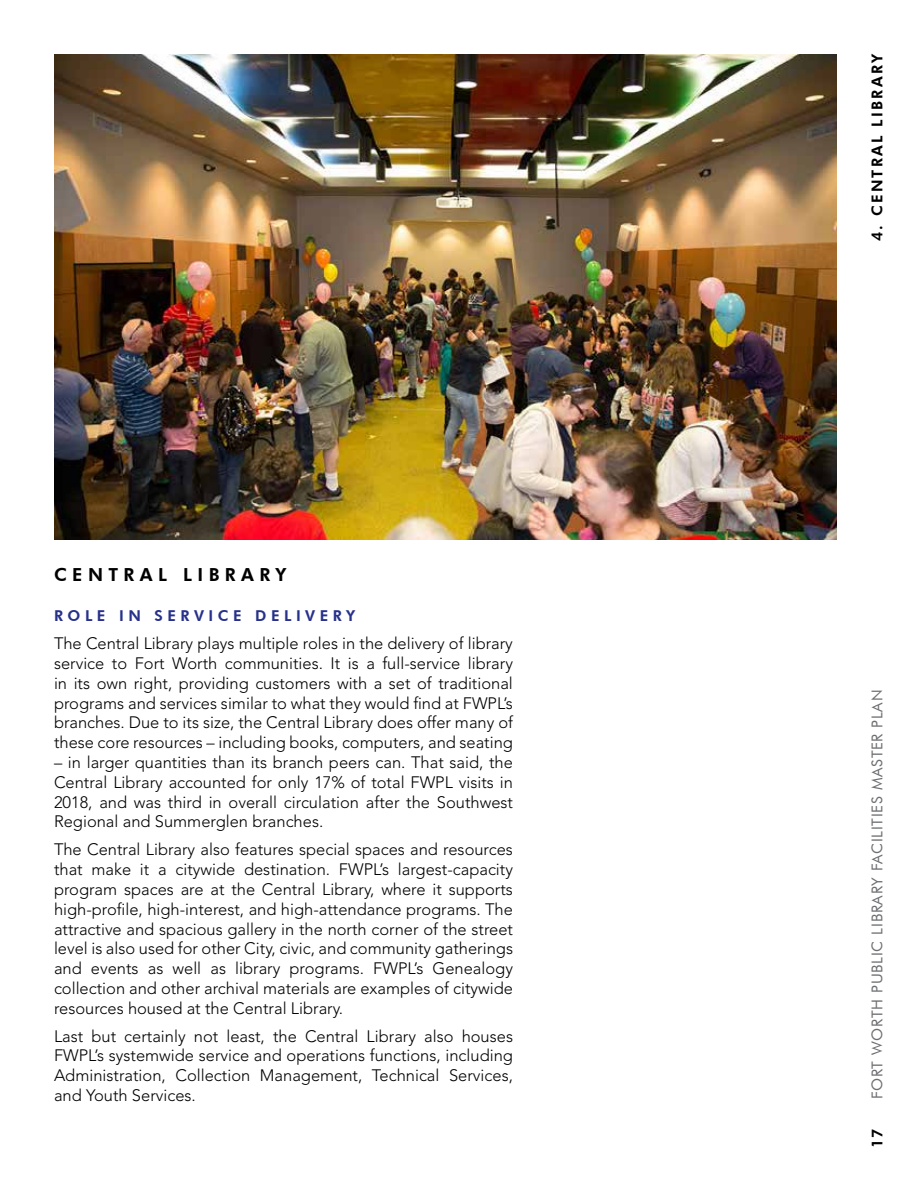
<style>
.page{position:relative;width:918px;height:1188px;background:#fff}
.page>*{position:absolute;margin:0;border:0;box-sizing:border-box;transform-origin:0 0}
.t1{font:800 18px "Futura BT";letter-spacing:.3em;color:#000}
.t2{font:300 16.5px/19.8px "Avenir LT Std";color:#000;text-align:justify}
.t3{font:15px "Futura BT";letter-spacing:.05em;color:#6d6e71}
.t4{font:800 15px "Futura BT";letter-spacing:.3em;color:#27318b}
.t5{font:800 15px "Futura BT";letter-spacing:.15em;color:#000}
</style>
<div class="page">
<img style="left:54px;top:54px;width:783px;height:486px">
<p class="t1" style="left:54px;top:563px;width:234px">CENTRAL LIBRARY</p>
<p class="t4" style="left:54px;top:607px;width:303px">ROLE IN SERVICE DELIVERY</p>
<p class="t2" style="left:54px;top:634px;width:461px">The Central Library plays multiple roles in the delivery of library service to Fort Worth communities. It is a full-service library in its own right, providing customers with a set of traditional programs and services similar to what they would find at FWPL’s branches. Due to its size, the Central Library does offer many of these core resources – including books, computers, and seating</p>
<p class="t2" style="left:54px;top:753px;width:461px">– in larger quantities than its branch peers can. That said, the Central Library accounted for only 17% of total FWPL visits in 2018, and was third in overall circulation after the Southwest Regional and Summerglen branches.</p>
<p class="t2" style="left:54px;top:840px;width:461px">The Central Library also features special spaces and resources that make it a citywide destination. FWPL’s largest-capacity program spaces are at the Central Library, where it supports high-profile, high-interest, and high-attendance programs. The attractive and spacious gallery in the north corner of the street level is also used for other City, civic, and community gatherings and events as well as library programs. FWPL’s Genealogy collection and other archival materials are examples of citywide resources housed at the Central Library.</p>
<p class="t2" style="left:54px;top:1026px;width:461px">Last but certainly not least, the Central Library also houses FWPL’s systemwide service and operations functions, including Administration, Collection Management, Technical Services, and Youth Services.</p>
<p class="t5" style="left:868px;top:241px;width:189px;rotate:-90deg">4. CENTRAL LIBRARY</p>
<p class="t3" style="left:868px;top:1099px;width:411px;rotate:-90deg">FORT WORTH PUBLIC LIBRARY FACILITIES MASTER PLAN</p>
<p class="t5" style="left:868px;top:1148px;width:21px;rotate:-90deg">17</p>
</div>
